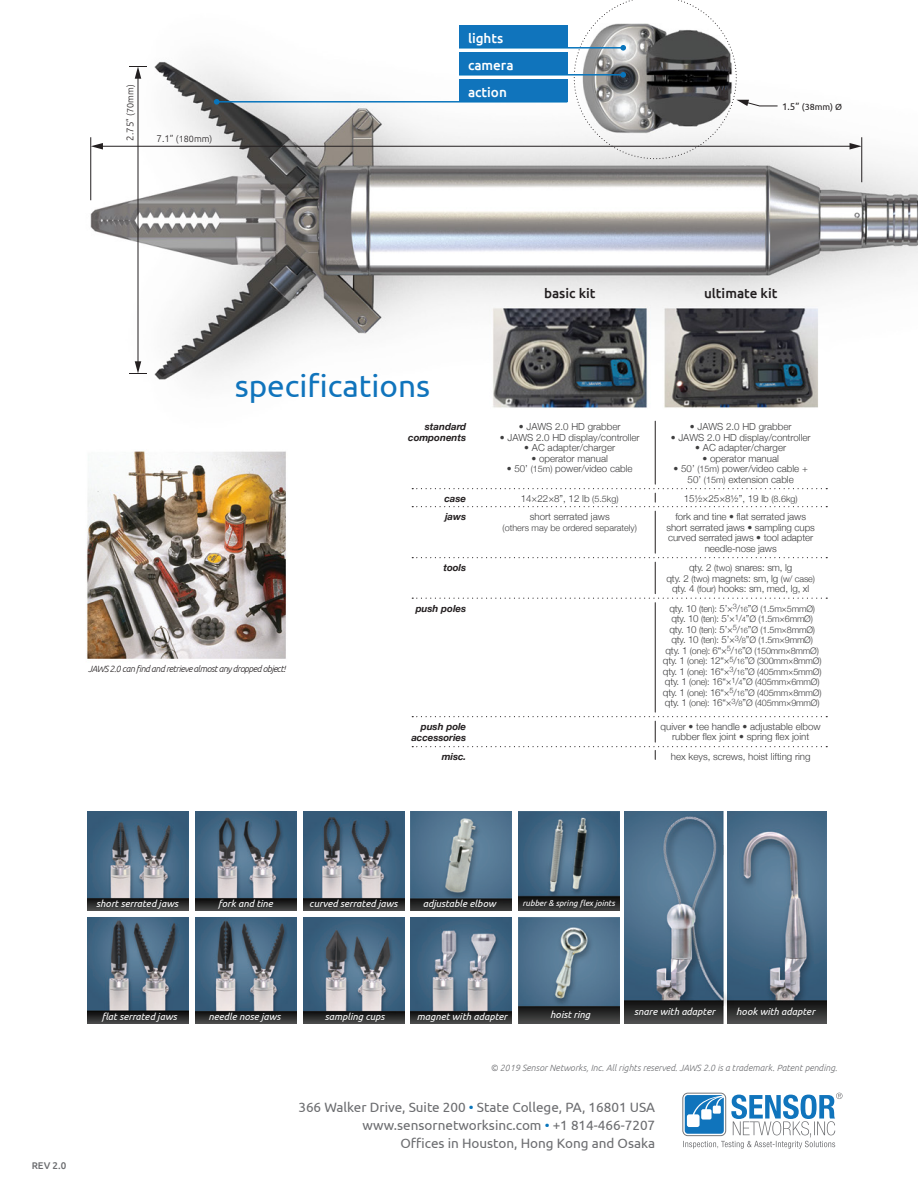
<style>
.page{position:relative;width:918px;height:1188px;background:#fff}
.page>*{position:absolute;margin:0;border:0;box-sizing:border-box;transform-origin:0 0}
.t1{font:31.5px "Ubuntu";color:#1074bc}
.t2{font:13.5px/18px "Ubuntu";color:#6c6d70;text-align:right}
.t3{font:500 13.5px "Ubuntu";color:#231f20}
.t4{font:500 13.5px/27px "Ubuntu";color:#fff}
.t5{font:300 9.75px/10.5px "Helvetica Neue";color:#3e3e3f;text-align:center}
.t6{font:italic 9.75px "Ubuntu";color:#fff}
.t7{font:italic 700 9.75px/10.5px "Helvetica Neue";color:#231f20;text-align:right}
.t8{font:500 9.75px "Ubuntu";color:#6c6d70}
.t9{font:300 9px/10.5px "Helvetica Neue";letter-spacing:-.02em;color:#3e3e3f;text-align:center}
.t10{font:italic 300 9px "Ubuntu";color:#6c6d70}
.t11{font:italic 300 9px "Ubuntu";letter-spacing:-.05em;color:#231f20}
.t12{font:300 9px "Helvetica Neue";color:#3e3e3f}
.t13{font:300 9px "Ubuntu";color:#231f20}
.t14{font:9px "Ubuntu";color:#231f20}
.t15{font:italic 8.25px "Ubuntu";color:#fff}
.s1{font-size:9.75px}
.s2{font-size:9px}
.s3{font-size:7.5px}
.s4{color:#0975bc}
</style>
<div class="page">
<img style="left:86px;top:25px;width:832px;height:1068px">
<div style="left:66px;top:679px;width:848px;height:393px;background:#fff"></div>
<img style="left:303px;top:811px;width:101px;height:100px">
<img style="left:196px;top:811px;width:101px;height:100px">
<img style="left:733px;top:811px;width:93px;height:212px">
<img style="left:624px;top:811px;width:109px;height:212px">
<img style="left:88px;top:917px;width:101px;height:106px">
<img style="left:411px;top:917px;width:101px;height:106px">
<img style="left:196px;top:917px;width:101px;height:106px">
<img style="left:303px;top:917px;width:101px;height:106px">
<img style="left:88px;top:811px;width:101px;height:100px">
<img style="left:411px;top:811px;width:100px;height:100px">
<img style="left:518px;top:917px;width:102px;height:106px">
<img style="left:518px;top:811px;width:102px;height:100px">
<svg style="left:682px;top:1093px;width:161px;height:56px"></svg>
<svg style="left:412px;top:598px;width:415px;height:1px"></svg>
<svg style="left:412px;top:557px;width:415px;height:1px"></svg>
<hr style="left:655px;top:421px;width:1px;height:63px;background:#231f20">
<svg style="left:412px;top:488px;width:415px;height:19px"></svg>
<svg style="left:412px;top:716px;width:415px;height:43px"></svg>
<hr style="left:655px;top:511px;width:1px;height:42px;background:#231f20">
<hr style="left:655px;top:562px;width:1px;height:32px;background:#231f20">
<hr style="left:655px;top:603px;width:1px;height:109px;background:#231f20">
<hr style="left:138px;top:76px;width:1px;height:288px;background:#231f20">
<svg style="left:129px;top:361px;width:18px;height:13px"></svg>
<svg style="left:129px;top:66px;width:18px;height:13px"></svg>
<hr style="left:90px;top:137px;width:1px;height:63px;background:#231f20">
<hr style="left:861px;top:137px;width:1px;height:45px;background:#231f20">
<hr style="left:101px;top:146px;width:751px;height:1px;background:#231f20">
<svg style="left:850px;top:143px;width:12px;height:7px"></svg>
<svg style="left:91px;top:143px;width:12px;height:7px"></svg>
<div style="left:459px;top:25px;width:108px;height:23px;background:#1074bc"></div>
<hr style="left:459px;top:47px;width:164px;height:2px;background:#0975bc">
<div style="left:459px;top:52px;width:108px;height:23px;background:#1074bc"></div>
<hr style="left:459px;top:74px;width:164px;height:2px;background:#0975bc">
<svg style="left:574px;top:0;width:204px;height:159px"></svg>
<div style="left:459px;top:79px;width:108px;height:23px;background:#1074bc"></div>
<hr style="left:217px;top:101px;width:350px;height:2px;background:#0975bc">
<svg style="left:214px;top:99px;width:6px;height:6px"></svg>
<p class="t13" style="left:125px;top:141px;width:58px;rotate:-90deg"><span class="s1">2.75”</span> (70mm)</p>
<p class="t13" style="left:157px;top:133px;width:57px"><span class="s1">7.1”</span> (180mm)</p>
<h2 class="t4" style="left:468px;top:25px;width:47px">lights camera action</h2>
<p class="t14" style="left:782px;top:102px;width:62px"><span class="s1">1.5”</span> (38mm) Ø</p>
<h1 class="t1" style="left:235px;top:367px;width:197px">specifications</h1>
<p class="t7" style="left:408px;top:422px;width:59px">standard components</p>
<p class="t7" style="left:445px;top:490px;width:23px;line-height:18px;text-align:left">case jaws</p>
<p class="t11" style="left:88px;top:663px;width:199px">JAWS 2.0 can find and retrieve almost any dropped object!</p>
<p class="t7" style="left:443px;top:563px;width:24px">tools</p>
<p class="t7" style="left:416px;top:603px;width:52px">push poles</p>
<p class="t7" style="left:411px;top:722px;width:56px">push pole accessories</p>
<p class="t7" style="left:442px;top:752px;width:26px">misc.</p>
<h2 class="t3" style="left:544px;top:285px;width:53px">basic kit</h2>
<h2 class="t3" style="left:704px;top:285px;width:75px">ultimate kit</h2>
<p class="t5" style="left:519px;top:421px;width:103px">• JAWS 2.0 HD grabber</p>
<p class="t5" style="left:690px;top:421px;width:103px">• JAWS 2.0 HD grabber</p>
<p class="t5" style="left:500px;top:431px;width:141px">• JAWS 2.0 HD display/controller</p>
<p class="t5" style="left:671px;top:431px;width:141px">• JAWS 2.0 HD display/controller</p>
<p class="t5" style="left:507px;top:463px;width:127px">• 50’ <span class="s2">(15m)</span> power/video cable</p>
<p class="t5" style="left:674px;top:463px;width:136px">• 50’ <span class="s2">(15m)</span> power/video cable +<br>50’ <span class="s2">(15m)</span> extension cable</p>
<p class="t5" style="left:524px;top:442px;width:92px">• AC adapter/charger</p>
<p class="t5" style="left:695px;top:442px;width:92px">• AC adapter/charger</p>
<p class="t5" style="left:532px;top:452px;width:78px">• operator manual</p>
<p class="t5" style="left:703px;top:452px;width:78px">• operator manual</p>
<p class="t5" style="left:521px;top:493px;width:99px">14×22×8”, 12 lb <span class="s2">(5.5kg)</span></p>
<p class="t5" style="left:684px;top:493px;width:116px">15½×25×8½”, 19 lb <span class="s2">(8.6kg)</span></p>
<p class="t5" style="left:530px;top:511px;width:81px">short serrated jaws</p>
<p class="t12" style="left:503px;top:520px;width:136px">(others may be ordered separately)</p>
<p class="t5" style="left:667px;top:511px;width:150px">fork and tine • flat serrated jaws short serrated jaws • sampling cups curved serrated jaws • tool adapter needle-nose jaws</p>
<p class="t5" style="left:666px;top:562px;width:150px">qty. 2 <span class="s2">(two)</span> snares: sm, lg<br>qty. 2 <span class="s2">(two)</span> magnets: sm, lg <span class="s2">(w/ case) </span>qty. 4 <span class="s2">(four)</span> hooks: sm, med, lg, xl</p>
<p class="t9" style="left:663px;top:603px;width:160px"><span class="s1">qty. 10</span> (ten): <span class="s1">5’×</span><sup>3</sup><span class="s1">/</span><span class="s3">16</span><span class="s1">”</span>Ø (1.5m×5mmØ) <span class="s1">qty. 10</span> (ten): <span class="s1">5’×</span><sup>1</sup><span class="s1">/</span><span class="s3">4</span><span class="s1">”</span>Ø (1.5m×6mmØ)<br><span class="s1">qty. 10</span> (ten): <span class="s1">5’×</span><sup>5</sup><span class="s1">/</span><span class="s3">16</span><span class="s1">”</span>Ø (1.5m×8mmØ) <span class="s1">qty. 10</span> (ten): <span class="s1">5’×</span><sup>3</sup><span class="s1">/</span><span class="s3">8</span><span class="s1">”</span>Ø (1.5m×9mmØ)<br><span class="s1">qty. 1</span> (one): <span class="s1">6“×</span><sup>5</sup><span class="s1">/</span><span class="s3">16</span><span class="s1">”</span>Ø (150mm×8mmØ) <span class="s1">qty. 1</span> (one): <span class="s1">12“×</span><sup>5</sup><span class="s1">/</span><span class="s3">16</span><span class="s1">”</span>Ø (300mm×8mmØ) <span class="s1">qty. 1</span> (one): <span class="s1">16“×</span><sup>3</sup><span class="s1">/</span><span class="s3">16</span><span class="s1">”</span>Ø (405mm×5mmØ) <span class="s1">qty. 1</span> (one): <span class="s1">16“×</span><sup>1</sup><span class="s1">/</span><span class="s3">4</span><span class="s1">”</span>Ø (405mm×6mmØ) <span class="s1">qty. 1</span> (one): <span class="s1">16“×</span><sup>5</sup><span class="s1">/</span><span class="s3">16</span><span class="s1">”</span>Ø (405mm×8mmØ) <span class="s1">qty. 1</span> (one): <span class="s1">16“×</span><sup>3</sup><span class="s1">/</span><span class="s3">8</span><span class="s1">”</span>Ø (405mm×9mmØ)</p>
<p class="t5" style="left:661px;top:720px;width:162px">quiver • tee handle • adjustable elbow rubber flex joint • spring flex joint</p>
<p class="t5" style="left:671px;top:751px;width:141px">hex keys, screws, hoist lifting ring</p>
<p class="t6" style="left:96px;top:898px;width:83px">short serrated jaws</p>
<p class="t6" style="left:309px;top:898px;width:90px">curved serrated jaws</p>
<p class="t6" style="left:218px;top:898px;width:56px">fork and tine</p>
<p class="t6" style="left:423px;top:898px;width:75px">adjustable elbow</p>
<p class="t15" style="left:522px;top:898px;width:94px">rubber &amp; spring flex joints</p>
<p class="t8" style="left:32px;top:1160px;width:36px">REV 2.0</p>
<p class="t6" style="left:102px;top:1010px;width:76px">flat serrated jaws</p>
<p class="t6" style="left:208px;top:1011px;width:74px">needle nose jaws</p>
<p class="t6" style="left:325px;top:1010px;width:61px">sampling cups</p>
<p class="t6" style="left:417px;top:1011px;width:92px">magnet with adapter</p>
<p class="t6" style="left:550px;top:1009px;width:42px">hoist ring</p>
<p class="t6" style="left:634px;top:1006px;width:82px">snare with adapter</p>
<p class="t6" style="left:736px;top:1006px;width:80px">hook with adapter</p>
<p class="t10" style="left:491px;top:1063px;width:348px">© 2019 Sensor Networks, Inc. All rights reserved. JAWS 2.0 is a trademark. Patent pending.</p>
<h2 class="t2" style="left:298px;top:1098px;width:358px">366 Walker Drive, Suite 200 <span class="s4">•</span> State College, PA, 16801 USA www.sensornetworksinc.com <span class="s4">•</span> +1 814-466-7207<br>Offices in Houston, Hong Kong and Osaka</h2>
</div>
